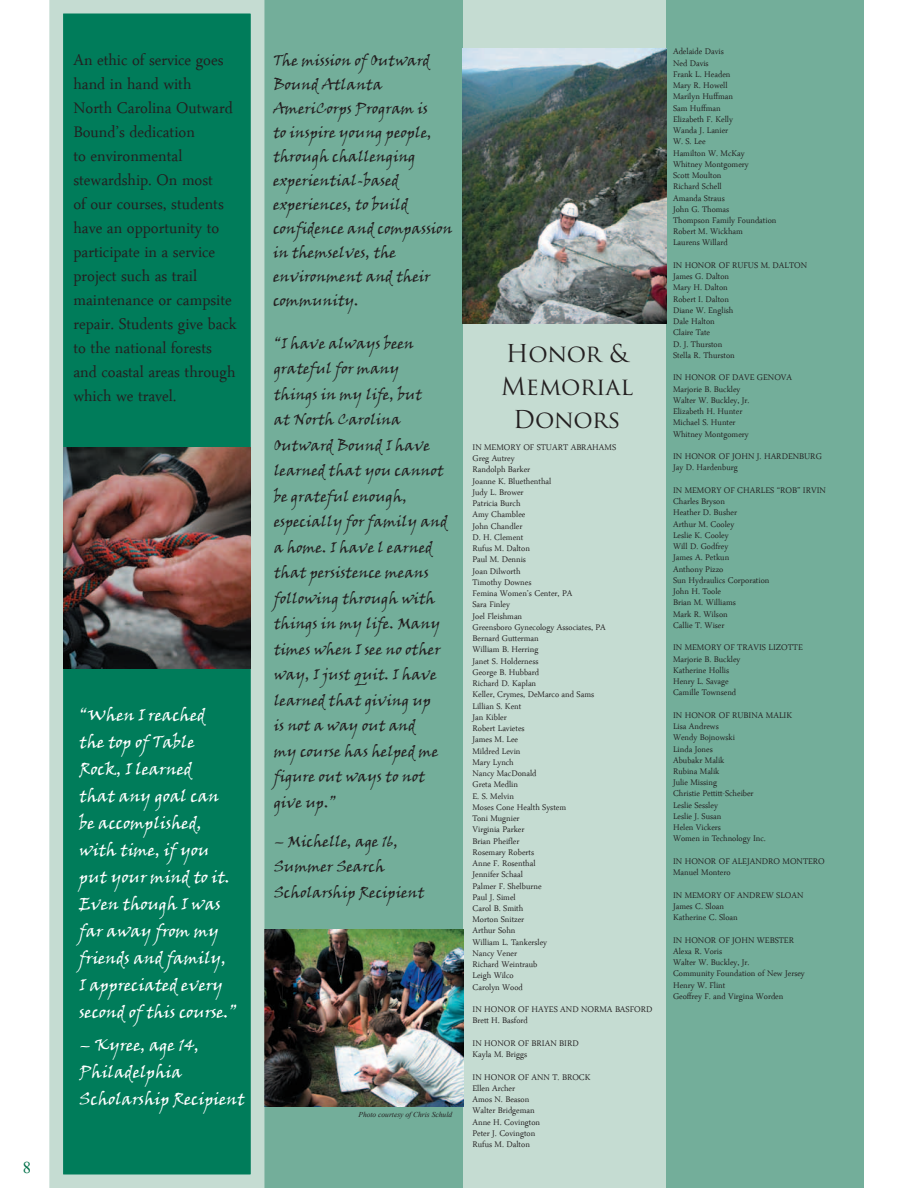
<style>
.page{position:relative;width:918px;height:1188px;background:#fff}
.page>*{position:absolute;margin:0;border:0;box-sizing:border-box;transform-origin:0 0}
.t1{font:24px/33px "Trajan Pro";letter-spacing:-.01em;color:#231f20;text-align:center}
.t2{font:22.5px/24px "Arabic Typesetting";color:#231f20}
.t3{font:16.5px/27px "Viner Hand ITC";color:#fff}
.t4{font:16.5px "Times New Roman";color:#007049}
.t5{font:15px/25.5px "Viner Hand ITC";color:#231f20}
.t6{font:12px/11.2px "Arabic Typesetting";color:#231f20}
.t7{font:italic 7.5px "Times New Roman";color:#231f20}
</style>
<div class="page">
<div style="left:662px;top:0;width:202px;height:1188px;background:#73ae9a"></div>
<div style="left:258px;top:0;width:206px;height:1188px;background:#73ae9a"></div>
<div style="left:464px;top:0;width:202px;height:1188px;background:#c5dcd2"></div>
<img style="left:463px;top:48px;width:203px;height:275px">
<img style="left:264px;top:930px;width:200px;height:177px">
<div style="left:56px;top:7px;width:202px;height:1174px;background:#007c5a"></div>
<div style="left:50px;top:0;width:214px;height:1188px;border:14px solid #c5dcd2"></div>
<img style="left:63px;top:448px;width:188px;height:221px">
<h3 class="t4" style="left:23px;top:1156px;width:10px">8</h3>
<p class="t2" style="left:73px;top:50px;width:165px">An ethic of service goes hand in hand with<br>North Carolina Outward<br>Bound’s dedication<br>to environmental stewardship. On most<br>of our courses, students have an opportunity to participate in a service project such as trail maintenance or campsite repair. Students give back to the national forests and coastal areas through which we travel.</p>
<p class="t5" style="left:273px;top:48px;width:181px;line-height:24px">The mission of Outward<br>Bound Atlanta<br>AmeriCorps Program is<br>to inspire young people, through challenging experiential-based experiences, to build confidence and compassion in themselves, the environment and their community.</p>
<p class="t5" style="left:274px;top:330px;width:175px">“I have always been grateful for many<br>things in my life, but<br>at North Carolina<br>Outward Bound I have learned that you cannot be grateful enough, especially for family and a home. I have l earned that persistence means following through with things in my life. Many times when I see no other way, I just quit. I have learned that giving up<br>is not a way out and<br>my course has helped me figure out ways to not give up.”</p>
<p class="t5" style="left:274px;top:828px;width:152px">– Michelle, age 16,<br>Summer Search<br>Scholarship Recipient</p>
<h3 class="t3" style="left:80px;top:700px;width:159px">“When I reached<br>the top of Table<br>Rock, I learned<br>that any goal can be accomplished, with time, if you put your mind to it.<br>Even though I was far away from my friends and family,<br>I appreciated every second of this course.”</h3>
<h3 class="t3" style="left:80px;top:1031px;width:167px">– Kyree, age 14,<br>Philadelphia<br>Scholarship Recipient</h3>
<p class="t7" style="left:358px;top:1110px;width:95px">Photo courtesy of Chris Schuld</p>
<h1 class="t1" style="left:501px;top:337px;width:134px">Honor &amp;<br>Memorial<br>Donors</h1>
<p class="t6" style="left:473px;top:443px;width:145px">IN MEMORY OF STUART ABRAHAMS<br>Greg Autrey<br>Randolph Barker<br>Joanne K. Bluethenthal<br>Judy L. Brower<br>Patricia Burch<br>Amy Chamblee<br>John Chandler<br>D. H. Clement<br>Rufus M. Dalton<br>Paul M. Dennis<br>Joan Dilworth<br>Timothy Downes<br>Femina Women’s Center, PA<br>Sara Finley<br>Joel Fleishman<br>Greensboro Gynecology Associates, PA<br>Bernard Gutterman<br>William B. Herring<br>Janet S. Holderness<br>George B. Hubbard<br>Richard D. Kaplan<br>Keller, Crymes, DeMarco and Sams<br>Lillian S. Kent<br>Jan Kibler<br>Robert Lavietes<br>James M. Lee<br>Mildred Levin<br>Mary Lynch<br>Nancy MacDonald<br>Greta Medlin<br>E. S. Melvin<br>Moses Cone Health System<br>Toni Mugnier<br>Virginia Parker<br>Brian Pheifler<br>Rosemary Roberts<br>Anne F. Rosenthal<br>Jennifer Schaal<br>Palmer F. Shelburne<br>Paul J. Simel<br>Carol B. Smith<br>Morton Snitzer<br>Arthur Sohn<br>William L. Tankersley<br>Nancy Vener<br>Richard Weintraub<br>Leigh Wilco<br>Carolyn Wood</p>
<p class="t6" style="left:473px;top:1005px;width:181px">IN HONOR OF HAYES AND NORMA BASFORD<br>Brett H. Basford</p>
<p class="t6" style="left:473px;top:1039px;width:108px">IN HONOR OF BRIAN BIRD<br>Kayla M. Briggs</p>
<p class="t6" style="left:473px;top:1072px;width:120px">IN HONOR OF ANN T. BROCK<br>Ellen Archer<br>Amos N. Beason<br>Walter Bridgeman<br>Anne H. Covington<br>Peter J. Covington<br>Rufus M. Dalton</p>
<p class="t6" style="left:673px;top:47px;width:105px">Adelaide Davis<br>Ned Davis<br>Frank L. Headen<br>Mary R. Howell<br>Marilyn Huffman<br>Sam Huffman<br>Elizabeth F. Kelly<br>Wanda J. Lanier<br>W. S. Lee<br>Hamilton W. McKay<br>Whitney Montgomery<br>Scott Moulton<br>Richard Schell<br>Amanda Straus<br>John G. Thomas<br>Thompson Family Foundation<br>Robert M. Wickham<br>Laurens Willard</p>
<p class="t6" style="left:673px;top:261px;width:136px">IN HONOR OF RUFUS M. DALTON<br>James G. Dalton<br>Mary H. Dalton<br>Robert I. Dalton<br>Diane W. English<br>Dale Halton<br>Claire Tate<br>D. J. Thurston<br>Stella R. Thurston</p>
<p class="t6" style="left:673px;top:373px;width:121px">IN HONOR OF DAVE GENOVA<br>Marjorie B. Buckley<br>Walter W. Buckley, Jr.<br>Elizabeth H. Hunter<br>Michael S. Hunter<br>Whitney Montgomery</p>
<p class="t6" style="left:673px;top:452px;width:150px">IN HONOR OF JOHN J. HARDENBURG<br>Jay D. Hardenburg</p>
<p class="t6" style="left:673px;top:486px;width:155px">IN MEMORY OF CHARLES “ROB” IRVIN<br>Charles Bryson<br>Heather D. Busher<br>Arthur M. Cooley<br>Leslie K. Cooley<br>Will D. Godfrey<br>James A. Petkun<br>Anthony Pizzo<br>Sun Hydraulics Corporation<br>John H. Toole<br>Brian M. Williams<br>Mark R. Wilson<br>Callie T. Wiser</p>
<p class="t6" style="left:673px;top:643px;width:131px">IN MEMORY OF TRAVIS LIZOTTE<br>Marjorie B. Buckley<br>Katherine Hollis<br>Henry L. Savage<br>Camille Townsend</p>
<p class="t6" style="left:673px;top:710px;width:121px">IN HONOR OF RUBINA MALIK<br>Lisa Andrews<br>Wendy Bojnowski<br>Linda Jones<br>Abubakr Malik<br>Rubina Malik<br>Julie Missing<br>Christie Pettitt-Scheiber<br>Leslie Sessley<br>Leslie J. Susan<br>Helen Vickers<br>Women in Technology Inc.</p>
<p class="t6" style="left:673px;top:857px;width:153px">IN HONOR OF ALEJANDRO MONTERO<br>Manuel Montero</p>
<p class="t6" style="left:673px;top:890px;width:132px">IN MEMORY OF ANDREW SLOAN<br>James C. Sloan<br>Katherine C. Sloan</p>
<p class="t6" style="left:673px;top:935px;width:133px">IN HONOR OF JOHN WEBSTER<br>Alexa R. Voris<br>Walter W. Buckley, Jr.<br>Community Foundation of New Jersey<br>Henry W. Flint<br>Geoffrey F. and Virgina Worden</p>
</div>
